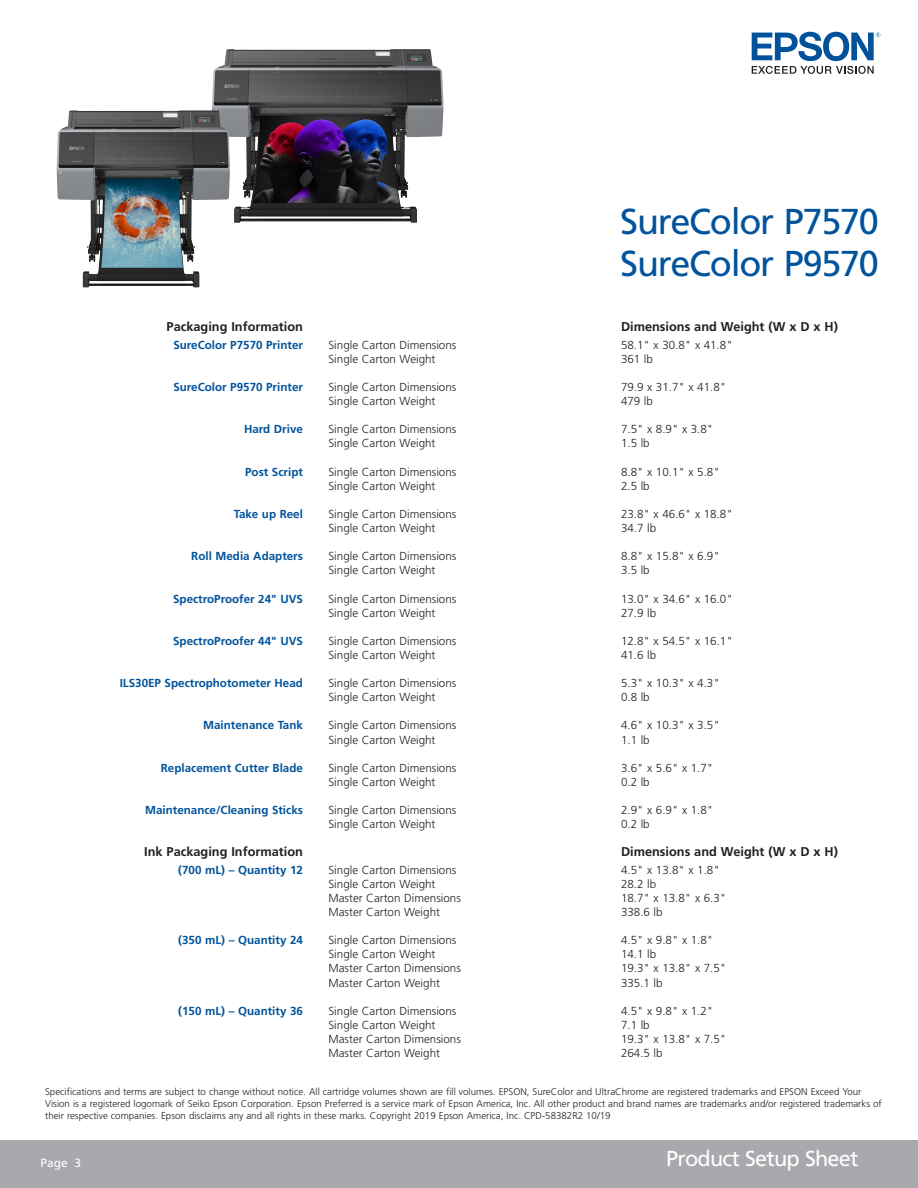
<style>
.page{position:relative;width:918px;height:1188px;background:#fff}
.page>*{position:absolute;margin:0;border:0;box-sizing:border-box;transform-origin:0 0}
.Main_Head{font:36px "Frutiger";letter-spacing:-.035em;color:#01539c}
.t1{font:21.75px "Frutiger";letter-spacing:-.035em;color:#fff}
.Sub_head_w_rules{font:700 12.75px "Frutiger";color:#231f20}
.t2{font:12px "Frutiger";color:#fff}
.Sub_head_w_rules-2{font:300 11.7px "Frutiger";color:#231f20}
.Sub_head_w_rules-3{font:700 11.7px "Frutiger";color:#01539c}
.Bottom_legal{font:300 9.75px/11.7px "Frutiger";color:#231f20}
</style>
<div class="page">
<svg style="left:752px;top:32px;width:128px;height:42px"></svg>
<div style="left:0;top:1140px;width:918px;height:48px;background:#a8a9ad"></div>
<img style="left:212px;top:49px;width:205px;height:174px">
<img style="left:57px;top:110px;width:142px;height:177px">
<p class="Main_Head" style="left:620px;top:200px;width:260px">SureColor P7570</p>
<p class="Main_Head" style="left:620px;top:242px;width:260px">SureColor P9570</p>
<p class="Sub_head_w_rules" style="left:167px;top:320px;width:138px">Packaging Information</p>
<p class="Sub_head_w_rules" style="left:621px;top:320px;width:218px">Dimensions and Weight (W x D x H)</p>
<p class="Sub_head_w_rules-3" style="left:173px;top:338px;width:131px">SureColor P7570 Printer</p>
<p class="Sub_head_w_rules-2" style="left:329px;top:338px;width:129px">Single Carton Dimensions</p>
<p class="Sub_head_w_rules-2" style="left:621px;top:338px;width:113px">58.1" x 30.8" x 41.8"</p>
<p class="Sub_head_w_rules-2" style="left:329px;top:352px;width:109px">Single Carton Weight</p>
<p class="Sub_head_w_rules-2" style="left:621px;top:352px;width:33px">361 lb</p>
<p class="Sub_head_w_rules-3" style="left:173px;top:380px;width:131px">SureColor P9570 Printer</p>
<p class="Sub_head_w_rules-2" style="left:329px;top:380px;width:129px">Single Carton Dimensions</p>
<p class="Sub_head_w_rules-2" style="left:621px;top:380px;width:107px">79.9 x 31.7" x 41.8"</p>
<p class="Sub_head_w_rules-2" style="left:329px;top:395px;width:109px">Single Carton Weight</p>
<p class="Sub_head_w_rules-2" style="left:621px;top:395px;width:33px">479 lb</p>
<p class="Sub_head_w_rules-3" style="left:244px;top:422px;width:60px">Hard Drive</p>
<p class="Sub_head_w_rules-2" style="left:329px;top:423px;width:129px">Single Carton Dimensions</p>
<p class="Sub_head_w_rules-2" style="left:621px;top:423px;width:94px">7.5" x 8.9" x 3.8"</p>
<p class="Sub_head_w_rules-2" style="left:329px;top:437px;width:109px">Single Carton Weight</p>
<p class="Sub_head_w_rules-2" style="left:621px;top:437px;width:30px">1.5 lb</p>
<p class="Sub_head_w_rules-3" style="left:245px;top:465px;width:59px">Post Script</p>
<p class="Sub_head_w_rules-2" style="left:329px;top:465px;width:129px">Single Carton Dimensions</p>
<p class="Sub_head_w_rules-2" style="left:621px;top:465px;width:100px">8.8" x 10.1" x 5.8"</p>
<p class="Sub_head_w_rules-2" style="left:329px;top:479px;width:109px">Single Carton Weight</p>
<p class="Sub_head_w_rules-2" style="left:621px;top:479px;width:30px">2.5 lb</p>
<p class="Sub_head_w_rules-3" style="left:234px;top:507px;width:71px">Take up Reel</p>
<p class="Sub_head_w_rules-2" style="left:329px;top:507px;width:129px">Single Carton Dimensions</p>
<p class="Sub_head_w_rules-2" style="left:621px;top:507px;width:113px">23.8" x 46.6" x 18.8"</p>
<p class="Sub_head_w_rules-2" style="left:329px;top:521px;width:109px">Single Carton Weight</p>
<p class="Sub_head_w_rules-2" style="left:621px;top:521px;width:37px">34.7 lb</p>
<p class="Sub_head_w_rules-3" style="left:191px;top:549px;width:113px">Roll Media Adapters</p>
<p class="Sub_head_w_rules-2" style="left:329px;top:550px;width:129px">Single Carton Dimensions</p>
<p class="Sub_head_w_rules-2" style="left:621px;top:550px;width:100px">8.8" x 15.8" x 6.9"</p>
<p class="Sub_head_w_rules-2" style="left:329px;top:564px;width:109px">Single Carton Weight</p>
<p class="Sub_head_w_rules-2" style="left:621px;top:564px;width:30px">3.5 lb</p>
<p class="Sub_head_w_rules-3" style="left:173px;top:592px;width:131px">SpectroProofer 24" UVS</p>
<p class="Sub_head_w_rules-2" style="left:329px;top:592px;width:129px">Single Carton Dimensions</p>
<p class="Sub_head_w_rules-2" style="left:621px;top:592px;width:113px">13.0" x 34.6" x 16.0"</p>
<p class="Sub_head_w_rules-2" style="left:329px;top:606px;width:109px">Single Carton Weight</p>
<p class="Sub_head_w_rules-2" style="left:621px;top:606px;width:37px">27.9 lb</p>
<p class="Sub_head_w_rules-3" style="left:173px;top:634px;width:131px">SpectroProofer 44" UVS</p>
<p class="Sub_head_w_rules-2" style="left:329px;top:634px;width:129px">Single Carton Dimensions</p>
<p class="Sub_head_w_rules-2" style="left:621px;top:634px;width:113px">12.8" x 54.5" x 16.1"</p>
<p class="Sub_head_w_rules-2" style="left:329px;top:648px;width:109px">Single Carton Weight</p>
<p class="Sub_head_w_rules-2" style="left:621px;top:648px;width:37px">41.6 lb</p>
<p class="Sub_head_w_rules-3" style="left:120px;top:676px;width:185px">ILS30EP Spectrophotometer Head</p>
<p class="Sub_head_w_rules-2" style="left:329px;top:677px;width:129px">Single Carton Dimensions</p>
<p class="Sub_head_w_rules-2" style="left:621px;top:677px;width:100px">5.3" x 10.3" x 4.3"</p>
<p class="Sub_head_w_rules-2" style="left:329px;top:691px;width:109px">Single Carton Weight</p>
<p class="Sub_head_w_rules-2" style="left:621px;top:691px;width:30px">0.8 lb</p>
<p class="Sub_head_w_rules-3" style="left:203px;top:719px;width:101px">Maintenance Tank</p>
<p class="Sub_head_w_rules-2" style="left:329px;top:719px;width:129px">Single Carton Dimensions</p>
<p class="Sub_head_w_rules-2" style="left:621px;top:719px;width:100px">4.6" x 10.3" x 3.5"</p>
<p class="Sub_head_w_rules-2" style="left:329px;top:733px;width:109px">Single Carton Weight</p>
<p class="Sub_head_w_rules-2" style="left:621px;top:733px;width:30px">1.1 lb</p>
<p class="Sub_head_w_rules-3" style="left:161px;top:761px;width:144px">Replacement Cutter Blade</p>
<p class="Sub_head_w_rules-2" style="left:329px;top:761px;width:129px">Single Carton Dimensions</p>
<p class="Sub_head_w_rules-2" style="left:621px;top:761px;width:94px">3.6" x 5.6" x 1.7"</p>
<p class="Sub_head_w_rules-2" style="left:329px;top:775px;width:109px">Single Carton Weight</p>
<p class="Sub_head_w_rules-2" style="left:621px;top:775px;width:30px">0.2 lb</p>
<p class="Sub_head_w_rules-3" style="left:145px;top:803px;width:159px">Maintenance/Cleaning Sticks</p>
<p class="Sub_head_w_rules-2" style="left:329px;top:803px;width:129px">Single Carton Dimensions</p>
<p class="Sub_head_w_rules-2" style="left:621px;top:803px;width:94px">2.9" x 6.9" x 1.8"</p>
<p class="Sub_head_w_rules-2" style="left:329px;top:818px;width:109px">Single Carton Weight</p>
<p class="Sub_head_w_rules-2" style="left:621px;top:818px;width:30px">0.2 lb</p>
<p class="Sub_head_w_rules" style="left:144px;top:844px;width:160px">Ink Packaging Information</p>
<p class="Sub_head_w_rules" style="left:621px;top:844px;width:218px">Dimensions and Weight (W x D x H)</p>
<p class="Sub_head_w_rules-3" style="left:178px;top:863px;width:126px">(700 mL) – Quantity 12</p>
<p class="Sub_head_w_rules-2" style="left:329px;top:863px;width:129px">Single Carton Dimensions</p>
<p class="Sub_head_w_rules-2" style="left:621px;top:863px;width:100px">4.5" x 13.8" x 1.8"</p>
<p class="Sub_head_w_rules-2" style="left:329px;top:877px;width:109px">Single Carton Weight</p>
<p class="Sub_head_w_rules-2" style="left:621px;top:877px;width:37px">28.2 lb</p>
<p class="Sub_head_w_rules-2" style="left:329px;top:891px;width:134px">Master Carton Dimensions</p>
<p class="Sub_head_w_rules-2" style="left:621px;top:891px;width:107px">18.7" x 13.8" x 6.3"</p>
<p class="Sub_head_w_rules-2" style="left:329px;top:905px;width:113px">Master Carton Weight</p>
<p class="Sub_head_w_rules-2" style="left:621px;top:905px;width:43px">338.6 lb</p>
<p class="Sub_head_w_rules-3" style="left:178px;top:933px;width:126px">(350 mL) – Quantity 24</p>
<p class="Sub_head_w_rules-2" style="left:329px;top:934px;width:129px">Single Carton Dimensions</p>
<p class="Sub_head_w_rules-2" style="left:621px;top:934px;width:94px">4.5" x 9.8" x 1.8"</p>
<p class="Sub_head_w_rules-2" style="left:329px;top:948px;width:109px">Single Carton Weight</p>
<p class="Sub_head_w_rules-2" style="left:621px;top:948px;width:37px">14.1 lb</p>
<p class="Sub_head_w_rules-2" style="left:329px;top:962px;width:134px">Master Carton Dimensions</p>
<p class="Sub_head_w_rules-2" style="left:621px;top:962px;width:107px">19.3" x 13.8" x 7.5"</p>
<p class="Sub_head_w_rules-2" style="left:329px;top:976px;width:113px">Master Carton Weight</p>
<p class="Sub_head_w_rules-2" style="left:621px;top:976px;width:43px">335.1 lb</p>
<p class="Sub_head_w_rules-3" style="left:178px;top:1004px;width:126px">(150 mL) – Quantity 36</p>
<p class="Sub_head_w_rules-2" style="left:329px;top:1004px;width:129px">Single Carton Dimensions</p>
<p class="Sub_head_w_rules-2" style="left:621px;top:1004px;width:94px">4.5" x 9.8" x 1.2"</p>
<p class="Sub_head_w_rules-2" style="left:329px;top:1018px;width:109px">Single Carton Weight</p>
<p class="Sub_head_w_rules-2" style="left:621px;top:1018px;width:30px">7.1 lb</p>
<p class="Sub_head_w_rules-2" style="left:329px;top:1032px;width:134px">Master Carton Dimensions</p>
<p class="Sub_head_w_rules-2" style="left:621px;top:1032px;width:107px">19.3" x 13.8" x 7.5"</p>
<p class="Sub_head_w_rules-2" style="left:329px;top:1046px;width:113px">Master Carton Weight</p>
<p class="Sub_head_w_rules-2" style="left:621px;top:1046px;width:43px">264.5 lb</p>
<p class="Bottom_legal" style="left:45px;top:1086px;width:838px">Specifications and terms are subject to change without notice. All cartridge volumes shown are fill volumes. EPSON, SureColor and UltraChrome are registered trademarks and EPSON Exceed Your<br>Vision is a registered logomark of Seiko Epson Corporation. Epson Preferred is a service mark of Epson America, Inc. All other product and brand names are trademarks and/or registered trademarks of their respective companies. Epson disclaims any and all rights in these marks. Copyright 2019 Epson America, Inc. CPD-58382R2 10/19</p>
<p class="t2" style="left:40px;top:1155px;width:42px">Page 3</p>
<p class="t1" style="left:666px;top:1146px;width:194px">Product Setup Sheet</p>
</div>
